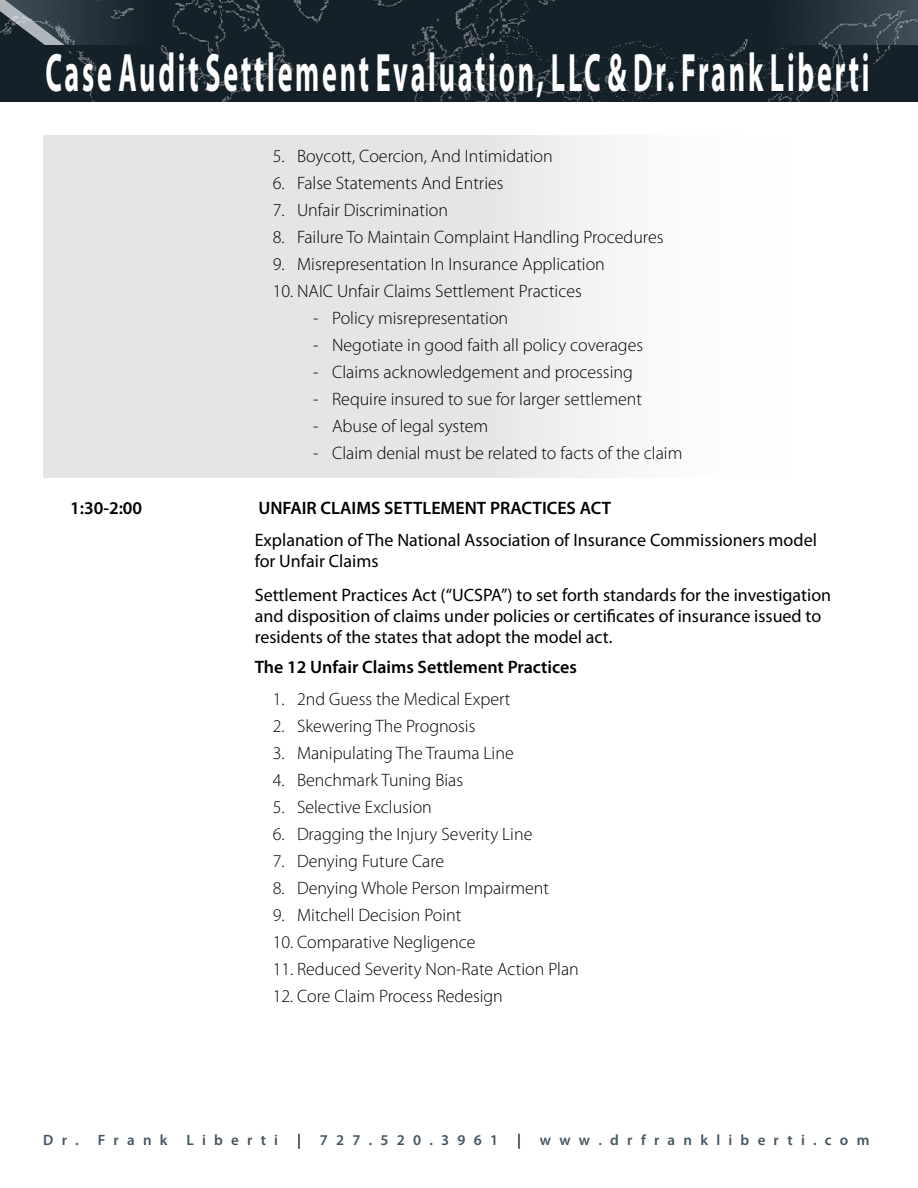
<style>
.page{position:relative;width:918px;height:1188px;background:#fff}
.page>*{position:absolute;margin:0;border:0;box-sizing:border-box;transform-origin:0 0}
.t1{font:700 54.45px "Myriad Pro";letter-spacing:.1em;color:#fff;scale:.52 1}
.Times_Continued_Numb{font:300 18px "Myriad Pro";color:#000}
.Times_Titles_Descrip{font:18px/21px "Myriad Pro";color:#000}
.Times_Indent_Bullets{font:300 18px "Myriad Pro";color:#000}
.Times_Titles{font:600 18px "Myriad Pro";color:#000}
.Times_Numbers{font:300 18px "Myriad Pro";color:#000}
.t2{font:600 15px "Myriad Pro";letter-spacing:.55em;color:#455560}
.t3{font:600 15px "Myriad Pro";color:#152128}
</style>
<div class="page">
<img style="left:0;top:0;width:918px;height:478px">
<div style="left:64px;top:45px;width:20px;height:6px;background:#152128"></div>
<div style="left:45px;top:45px;width:19px;height:6px;background:#152128"></div>
<div style="left:43px;top:135px;width:765px;height:342px;background:linear-gradient(to right,#dcdddf,#fbfbfb)"></div>
<h1 class="t1" style="left:45px;top:37px;width:1586px">Case Audit Settlement Evaluation, LLC &amp; Dr. Frank Liberti</h1>
<p class="Times_Continued_Numb" style="left:273px;top:145px;width:282px">5. Boycott, Coercion, And Intimidation</p>
<p class="Times_Continued_Numb" style="left:273px;top:172px;width:232px">6. False Statements And Entries</p>
<p class="Times_Continued_Numb" style="left:273px;top:199px;width:177px">7. Unfair Discrimination</p>
<p class="Times_Continued_Numb" style="left:273px;top:226px;width:392px">8. Failure To Maintain Complaint Handling Procedures</p>
<p class="Times_Continued_Numb" style="left:273px;top:253px;width:334px">9. Misrepresentation In Insurance Application</p>
<p class="Times_Continued_Numb" style="left:273px;top:280px;width:311px">10. NAIC Unfair Claims Settlement Practices</p>
<p class="Times_Indent_Bullets" style="left:313px;top:307px;width:197px">- Policy misrepresentation</p>
<p class="Times_Indent_Bullets" style="left:313px;top:334px;width:331px">- Negotiate in good faith all policy coverages</p>
<p class="Times_Indent_Bullets" style="left:313px;top:361px;width:321px">- Claims acknowledgement and processing</p>
<p class="Times_Indent_Bullets" style="left:313px;top:388px;width:330px">- Require insured to sue for larger settlement</p>
<p class="Times_Indent_Bullets" style="left:313px;top:415px;width:177px">- Abuse of legal system</p>
<p class="Times_Indent_Bullets" style="left:313px;top:442px;width:371px">- Claim denial must be related to facts of the claim</p>
<p class="Times_Titles" style="left:70px;top:497px;width:74px">1:30-2:00</p>
<p class="Times_Titles" style="left:258px;top:497px;width:354px">UNFAIR CLAIMS SETTLEMENT PRACTICES ACT</p>
<p class="Times_Titles_Descrip" style="left:255px;top:529px;width:564px">Explanation of The National Association of Insurance Commissioners model for Unfair Claims</p>
<p class="Times_Titles_Descrip" style="left:255px;top:584px;width:578px">Settlement Practices Act (“UCSPA”) to set forth standards for the investigation and disposition of claims under policies or certificates of insurance issued to residents of the states that adopt the model act.</p>
<p class="Times_Titles" style="left:255px;top:656px;width:324px">The 12 Unfair Claims Settlement Practices</p>
<p class="Times_Numbers" style="left:273px;top:688px;width:239px">1. 2nd Guess the Medical Expert</p>
<p class="Times_Continued_Numb" style="left:273px;top:715px;width:204px">2. Skewering The Prognosis</p>
<p class="Times_Continued_Numb" style="left:273px;top:742px;width:243px">3. Manipulating The Trauma Line</p>
<p class="Times_Continued_Numb" style="left:273px;top:769px;width:192px">4. Benchmark Tuning Bias</p>
<p class="Times_Continued_Numb" style="left:273px;top:796px;width:161px">5. Selective Exclusion</p>
<p class="Times_Continued_Numb" style="left:273px;top:823px;width:261px">6. Dragging the Injury Severity Line</p>
<p class="Times_Continued_Numb" style="left:273px;top:850px;width:173px">7. Denying Future Care</p>
<p class="Times_Continued_Numb" style="left:273px;top:877px;width:278px">8. Denying Whole Person Impairment</p>
<p class="Times_Continued_Numb" style="left:273px;top:904px;width:190px">9. Mitchell Decision Point</p>
<p class="Times_Continued_Numb" style="left:273px;top:931px;width:204px">10. Comparative Negligence</p>
<p class="Times_Continued_Numb" style="left:273px;top:958px;width:308px">11. Reduced Severity Non-Rate Action Plan</p>
<p class="Times_Continued_Numb" style="left:273px;top:985px;width:232px">12. Core Claim Process Redesign</p>
<p class="t2" style="left:43px;top:1131px;width:126px">Dr. Frank</p>
<p class="t2" style="left:186px;top:1131px;width:93px">Liberti</p>
<p class="t3" style="left:297px;top:1131px;width:5px">|</p>
<p class="t2" style="left:320px;top:1131px;width:180px">727.520.3961</p>
<p class="t3" style="left:517px;top:1131px;width:5px">|</p>
<p class="t2" style="left:540px;top:1131px;width:331px">www.drfrankliberti.com</p>
</div>
